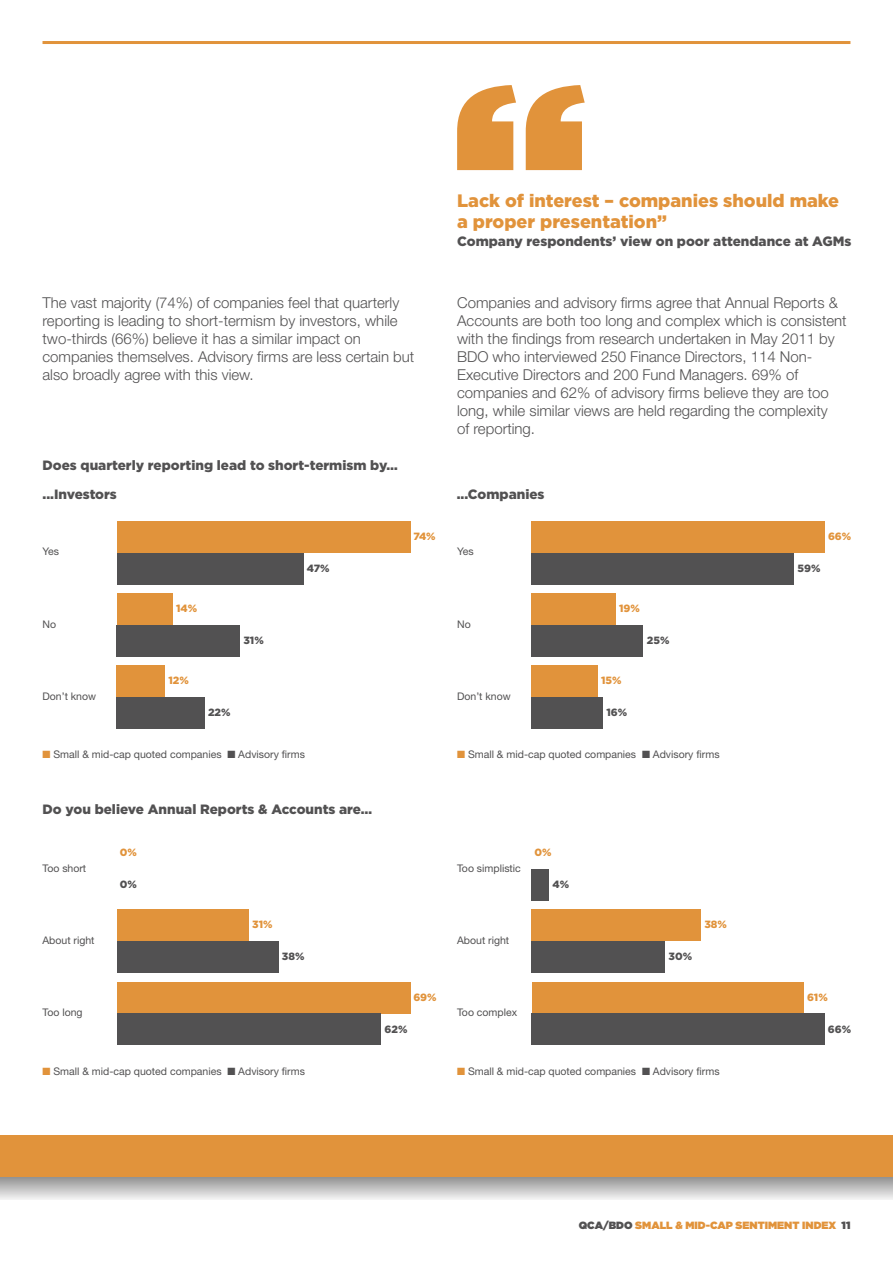
<style>
.page{position:relative;width:893px;height:1263px;background:#fff}
.page>*{position:absolute;margin:0;border:0;box-sizing:border-box;transform-origin:0 0}
.t1{font:900 18px/21.6px "Gotham";color:#e1933b}
.t2{font:300 15px/18px "Helvetica Neue";color:#525152}
.t3{font:900 13.5px/29px "Gotham";color:#525152}
.t4{font:10.5px "Helvetica Neue";color:#525152}
.t5{font:900 10.5px "Gotham";color:#e1933b}
.t6{font:900 10.5px "Gotham";color:#e1933b}
.t7{font:900 10.5px "Gotham";color:#525152}
.s1{color:#e1933b}
.s2{color:#525152}
</style>
<div class="page">
<hr style="left:43px;top:41px;width:807px;height:3px;background:#e1933b">
<div style="left:0;top:1135px;width:893px;height:43px;background:#e1933b"></div>
<svg style="left:457px;top:85px;width:128px;height:85px"></svg>
<div style="left:117px;top:521px;width:293px;height:32px;background:#e1933b"></div>
<div style="left:117px;top:553px;width:187px;height:31px;background:#525152"></div>
<div style="left:117px;top:593px;width:56px;height:32px;background:#e1933b"></div>
<div style="left:117px;top:625px;width:123px;height:32px;background:#525152"></div>
<div style="left:117px;top:665px;width:48px;height:32px;background:#e1933b"></div>
<div style="left:117px;top:697px;width:88px;height:32px;background:#525152"></div>
<div style="left:532px;top:521px;width:293px;height:32px;background:#e1933b"></div>
<div style="left:532px;top:553px;width:262px;height:31px;background:#525152"></div>
<div style="left:532px;top:593px;width:84px;height:32px;background:#e1933b"></div>
<div style="left:532px;top:625px;width:111px;height:32px;background:#525152"></div>
<div style="left:532px;top:665px;width:66px;height:32px;background:#e1933b"></div>
<div style="left:532px;top:697px;width:71px;height:32px;background:#525152"></div>
<div style="left:117px;top:909px;width:132px;height:32px;background:#e1933b"></div>
<div style="left:117px;top:941px;width:162px;height:32px;background:#525152"></div>
<div style="left:117px;top:982px;width:293px;height:31px;background:#e1933b"></div>
<div style="left:117px;top:1013px;width:264px;height:32px;background:#525152"></div>
<div style="left:532px;top:869px;width:17px;height:32px;background:#525152"></div>
<div style="left:532px;top:909px;width:169px;height:32px;background:#e1933b"></div>
<div style="left:532px;top:941px;width:133px;height:32px;background:#525152"></div>
<div style="left:532px;top:982px;width:271px;height:31px;background:#e1933b"></div>
<div style="left:532px;top:1013px;width:293px;height:32px;background:#525152"></div>
<hr style="left:0;top:0;width:1px;height:1148px;background:#1f212a">
<p class="t1" style="left:457px;top:191px;width:384px">lack of interest – companies should make a proper presentation”</p>
<p class="t3" style="left:457px;top:228px;width:396px">company respondents’ view on poor attendance at agms</p>
<p class="t2" style="left:43px;top:295px;width:373px">The vast majority (74%) of companies feel that quarterly reporting is leading to short-termism by investors, while two-thirds (66%) believe it has a similar impact on companies themselves. Advisory firms are less certain but also broadly agree with this view.</p>
<p class="t2" style="left:457px;top:295px;width:391px">Companies and advisory firms agree that Annual Reports &amp; Accounts are both too long and complex which is consistent with the findings from research undertaken in May 2011 by BDO who interviewed 250 Finance Directors, 114 Non-Executive Directors and 200 Fund Managers. 69% of companies and 62% of advisory firms believe they are too long, while similar views are held regarding the complexity<br>of reporting.</p>
<p class="t3" style="left:43px;top:452px;width:357px">does quarterly reporting lead to short-termism by… ...investors</p>
<p class="t3" style="left:457px;top:481px;width:89px">...companies</p>
<p class="t6" style="left:413px;top:532px;width:24px">74%</p>
<p class="t6" style="left:828px;top:532px;width:25px">66%</p>
<p class="t4" style="left:43px;top:548px;width:18px">Yes</p>
<p class="t4" style="left:457px;top:548px;width:18px">Yes</p>
<p class="t7" style="left:307px;top:564px;width:24px">47%</p>
<p class="t7" style="left:797px;top:564px;width:24px">59%</p>
<p class="t6" style="left:176px;top:605px;width:23px">14%</p>
<p class="t6" style="left:619px;top:605px;width:22px">19%</p>
<p class="t4" style="left:43px;top:620px;width:15px">No</p>
<p class="t4" style="left:457px;top:620px;width:15px">No</p>
<p class="t7" style="left:243px;top:637px;width:22px">31%</p>
<p class="t7" style="left:647px;top:637px;width:24px">25%</p>
<p class="t4" style="left:43px;top:692px;width:55px">Don’t know</p>
<p class="t6" style="left:168px;top:677px;width:22px">12%</p>
<p class="t7" style="left:208px;top:709px;width:24px">22%</p>
<p class="t4" style="left:457px;top:692px;width:55px">Don’t know</p>
<p class="t6" style="left:601px;top:677px;width:22px">15%</p>
<p class="t7" style="left:606px;top:709px;width:22px">16%</p>
<p class="t4" style="left:43px;top:751px;width:264px"><span class="s1">■</span> Small &amp; mid-cap quoted companies ■ Advisory firms</p>
<p class="t4" style="left:457px;top:751px;width:264px"><span class="s1">■</span> Small &amp; mid-cap quoted companies ■ Advisory firms</p>
<p class="t3" style="left:43px;top:796px;width:331px">do you believe annual reports &amp; accounts are…</p>
<p class="t4" style="left:43px;top:864px;width:45px">Too short</p>
<p class="t6" style="left:120px;top:849px;width:19px">0%</p>
<p class="t7" style="left:120px;top:881px;width:19px">0%</p>
<p class="t4" style="left:457px;top:864px;width:65px">Too simplistic</p>
<p class="t6" style="left:534px;top:849px;width:19px">0%</p>
<p class="t7" style="left:552px;top:881px;width:18px">4%</p>
<p class="t6" style="left:252px;top:921px;width:22px">31%</p>
<p class="t6" style="left:704px;top:921px;width:24px">38%</p>
<p class="t4" style="left:43px;top:936px;width:54px">About right</p>
<p class="t4" style="left:457px;top:936px;width:54px">About right</p>
<p class="t7" style="left:282px;top:953px;width:24px">38%</p>
<p class="t7" style="left:668px;top:953px;width:25px">30%</p>
<p class="t6" style="left:413px;top:993px;width:25px">69%</p>
<p class="t6" style="left:807px;top:993px;width:22px">61%</p>
<p class="t4" style="left:43px;top:1009px;width:42px">Too long</p>
<p class="t4" style="left:457px;top:1009px;width:62px">Too complex</p>
<p class="t7" style="left:385px;top:1025px;width:24px">62%</p>
<p class="t7" style="left:828px;top:1025px;width:25px">66%</p>
<p class="t4" style="left:43px;top:1067px;width:264px"><span class="s1">■</span> Small &amp; mid-cap quoted companies ■ Advisory firms</p>
<p class="t4" style="left:457px;top:1067px;width:264px"><span class="s1">■</span> Small &amp; mid-cap quoted companies ■ Advisory firms</p>
<p class="t5" style="left:579px;top:1221px;width:273px"><span class="s2">QCA/BDO</span> SMALL &amp; MID-CAP SENTIMENT INDEX <span class="s2">11</span></p>
</div>
